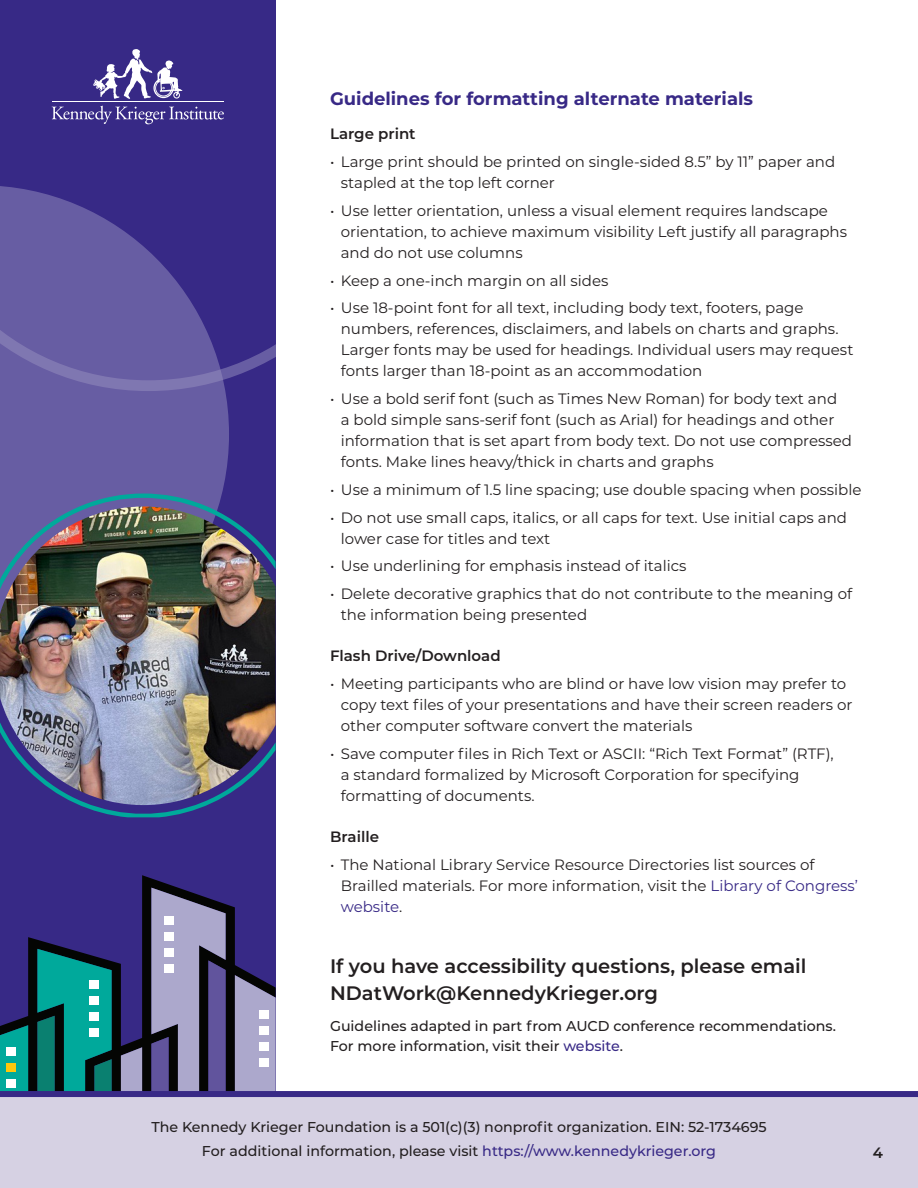
<style>
.page{position:relative;width:918px;height:1188px;background:#fff}
.page>*{position:absolute;margin:0;border:0;box-sizing:border-box;transform-origin:0 0}
.t1{font:600 19.5px/27px "Montserrat";color:#231f20}
.t2{font:700 18px "Montserrat";color:#382986}
.t3{font:15px/21px "Montserrat";color:#231f20}
.Sponsorship_Level{font:600 15px "Montserrat";color:#231f20}
.t4{font:500 14.25px/19.5px "Montserrat";color:#231f20}
.s1{color:#382986}
</style>
<div class="page">
<div style="left:0;top:0;width:276px;height:1188px;background:#372986"></div>
<svg style="left:51px;top:90px;width:225px;height:288px"></svg>
<svg style="left:0;top:185px;width:229px;height:309px;fill:#675da3"></svg>
<svg style="left:0;top:494px;width:222px;height:323px"></svg>
<img style="left:0;top:507px;width:276px;height:298px">
<svg style="left:0;top:875px;width:276px;height:216px"></svg>
<div style="left:6px;top:1047px;width:9px;height:9px;background:#fff"></div>
<div style="left:6px;top:1063px;width:9px;height:9px;background:#fec70c"></div>
<div style="left:6px;top:1079px;width:9px;height:9px;background:#fff"></div>
<div style="left:90px;top:981px;width:9px;height:8px;background:#fff"></div>
<div style="left:90px;top:997px;width:9px;height:8px;background:#fff"></div>
<div style="left:90px;top:1013px;width:9px;height:8px;background:#fff"></div>
<div style="left:90px;top:1028px;width:9px;height:9px;background:#fff"></div>
<div style="left:164px;top:916px;width:9px;height:9px;background:#fff"></div>
<div style="left:164px;top:932px;width:9px;height:9px;background:#fff"></div>
<div style="left:164px;top:948px;width:9px;height:9px;background:#fff"></div>
<div style="left:164px;top:964px;width:9px;height:9px;background:#fff"></div>
<div style="left:259px;top:1010px;width:10px;height:9px;background:#fff"></div>
<div style="left:259px;top:1026px;width:10px;height:9px;background:#fff"></div>
<div style="left:259px;top:1042px;width:10px;height:9px;background:#fff"></div>
<div style="left:259px;top:1058px;width:10px;height:9px;background:#fff"></div>
<div style="left:0;top:1095px;width:918px;height:93px;background:#d6d1e3"></div>
<div style="left:0;top:1091px;width:918px;height:6px;background:#382986"></div>
<svg style="left:52px;top:106px;width:172px;height:18px"></svg>
<svg style="left:93px;top:49px;width:89px;height:50px"></svg>
<hr style="left:52px;top:101px;width:172px;height:1px;background:#fff">
<p class="t2" style="left:330px;top:86px;width:425px">Guidelines for formatting alternate materials</p>
<p class="Sponsorship_Level" style="left:330px;top:123px;width:87px">Large print</p>
<p class="t3" style="left:341px;top:151px;width:496px;text-indent:-11px">• Large print should be printed on single-sided 8.5” by 11” paper and stapled at the top left corner</p>
<p class="t3" style="left:341px;top:200px;width:508px;text-indent:-11px">• Use letter orientation, unless a visual element requires landscape orientation, to achieve maximum visibility Left justify all paragraphs and do not use columns</p>
<p class="t3" style="left:330px;top:269px;width:280px">• Keep a one-inch margin on all sides</p>
<p class="t3" style="left:341px;top:297px;width:514px;text-indent:-11px">• Use 18-point font for all text, including body text, footers, page numbers, references, disclaimers, and labels on charts and graphs.<br>Larger fonts may be used for headings. Individual users may request fonts larger than 18-point as an accommodation</p>
<p class="t3" style="left:341px;top:388px;width:513px;text-indent:-11px">• Use a bold serif font (such as Times New Roman) for body text and<br>a bold simple sans-serif font (such as Arial) for headings and other information that is set apart from body text. Do not use compressed fonts. Make lines heavy/thick in charts and graphs</p>
<p class="t3" style="left:330px;top:479px;width:533px">• Use a minimum of 1.5 line spacing; use double spacing when possible</p>
<p class="t3" style="left:341px;top:506px;width:508px;text-indent:-11px">• Do not use small caps, italics, or all caps for text. Use initial caps and lower case for titles and text</p>
<p class="t3" style="left:330px;top:555px;width:358px">• Use underlining for emphasis instead of italics</p>
<p class="t3" style="left:341px;top:583px;width:513px;text-indent:-11px">• Delete decorative graphics that do not contribute to the meaning of the information being presented</p>
<p class="Sponsorship_Level" style="left:330px;top:645px;width:172px">Flash Drive/Download</p>
<p class="t3" style="left:341px;top:673px;width:513px;text-indent:-11px">• Meeting participants who are blind or have low vision may prefer to copy text files of your presentations and have their screen readers or other computer software convert the materials</p>
<p class="t3" style="left:341px;top:743px;width:494px;text-indent:-11px">• Save computer files in Rich Text or ASCII: “Rich Text Format” (RTF), a standard formalized by Microsoft Corporation for specifying formatting of documents.</p>
<p class="Sponsorship_Level" style="left:330px;top:826px;width:51px">Braille</p>
<p class="t3" style="left:341px;top:854px;width:519px;text-indent:-11px">• The National Library Service Resource Directories list sources of<br>Brailled materials. For more information, visit the <span class="s1">Library of Congress’ website</span>.</p>
<p class="t1" style="left:330px;top:951px;width:478px">If you have accessibility questions, please email<br>NDatWork@KennedyKrieger.org</p>
<p class="t4" style="left:330px;top:1016px;width:508px">Guidelines adapted in part from AUCD conference recommendations.<br>For more information, visit their <span class="s1">website</span>.</p>
<p class="t4" style="left:151px;top:1117px;width:617px">The Kennedy Krieger Foundation is a 501(c)(3) nonprofit organization. EIN: 52-1734695</p>
<p class="t4" style="left:202px;top:1141px;width:516px">For additional information, please visit <span class="s1">https://www.kennedykrieger.org</span></p>
<p class="Sponsorship_Level" style="left:873px;top:1142px;width:12px">4</p>
</div>
